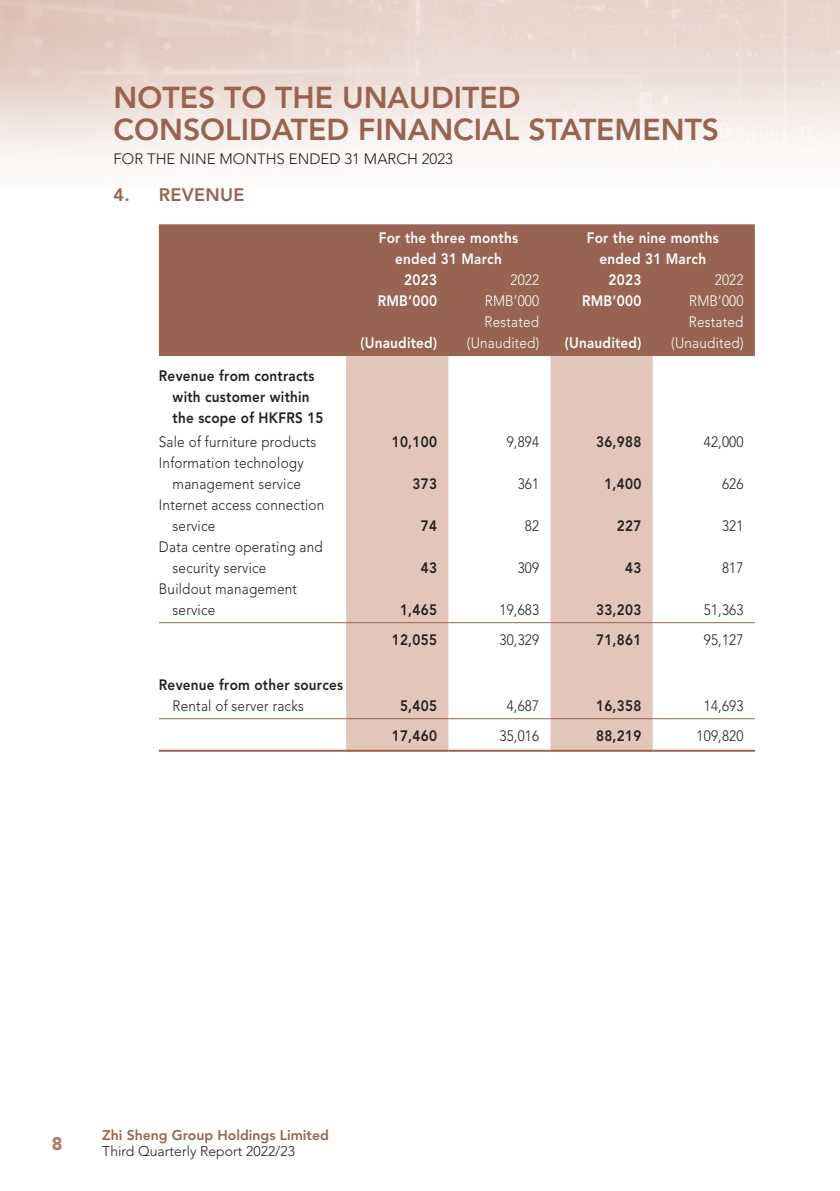
<style>
.page{position:relative;width:840px;height:1191px;background:#fff}
.page>*{position:absolute;margin:0;border:0;box-sizing:border-box;transform-origin:0 0}
.t1{font:800 30px/32px "Avenir LT Std";color:#966451}
._07_NH1{font:800 18px "Avenir LT Std";letter-spacing:.02em;color:#966451}
.t2{font:900 18px "Avenir LT Std";color:#af765f}
._51_N_Table_txt{font:300 15px "Avenir LT Std";letter-spacing:.015em;color:#231f20;scale:.9 1}
._51_N_Table_txt-2{font:800 15px "Avenir LT Std";letter-spacing:.02em;color:#231f20;scale:.9 1}
._50_Table_txt{font:800 15px "Avenir LT Std";letter-spacing:.02em;color:#fff;scale:.9 1}
._50_Table_txt-2{font:300 15px "Avenir LT Std";letter-spacing:.015em;color:#fff;scale:.9 1}
._51_N_Table_txt-3{font:300 15px "Avenir LT Std";letter-spacing:.015em;color:#231f20}
.t3{font:800 14px "Avenir LT Std";color:#966451}
.t4{font:300 14px "Avenir LT Std";color:#231f20}
</style>
<div class="page">
<div style="left:159px;top:224px;width:595px;height:132px;background:#966451"></div>
<svg style="left:346px;top:356px;width:306px;height:393px;fill:#e1c6b9"></svg>
<hr style="left:159px;top:622px;width:187px;height:1px;background:#966451">
<hr style="left:346px;top:622px;width:102px;height:1px;background:#966451">
<hr style="left:448px;top:622px;width:102px;height:1px;background:#966451">
<hr style="left:550px;top:622px;width:102px;height:1px;background:#966451">
<hr style="left:652px;top:622px;width:102px;height:1px;background:#966451">
<hr style="left:159px;top:718px;width:187px;height:1px;background:#966451">
<hr style="left:346px;top:718px;width:102px;height:1px;background:#966451">
<hr style="left:448px;top:718px;width:102px;height:1px;background:#966451">
<hr style="left:550px;top:718px;width:102px;height:1px;background:#966451">
<hr style="left:652px;top:718px;width:102px;height:1px;background:#966451">
<hr style="left:159px;top:749px;width:187px;height:2px;background:#966451">
<hr style="left:346px;top:749px;width:102px;height:2px;background:#966451">
<hr style="left:448px;top:749px;width:102px;height:2px;background:#966451">
<hr style="left:550px;top:749px;width:102px;height:2px;background:#966451">
<hr style="left:652px;top:749px;width:102px;height:2px;background:#966451">
<h1 class="t1" style="left:113px;top:81px;width:606px">NOTES TO THE UNAUDITED<br>CONSOLIDATED FINANCIAL STATEMENTS</h1>
<p class="_51_N_Table_txt-3" style="left:113px;top:150px;width:341px">FOR THE NINE MONTHS ENDED 31 MARCH 2023</p>
<p class="_07_NH1" style="left:113px;top:184px;width:132px">4. REVENUE</p>
<p class="_50_Table_txt" style="left:378px;top:229px;width:156px">For the three months</p>
<p class="_50_Table_txt" style="left:395px;top:250px;width:120px">ended 31 March</p>
<p class="_50_Table_txt" style="left:586px;top:229px;width:148px">For the nine months</p>
<p class="_50_Table_txt" style="left:599px;top:250px;width:120px">ended 31 March</p>
<p class="_50_Table_txt" style="left:404px;top:271px;width:38px">2023</p>
<p class="_50_Table_txt-2" style="left:510px;top:271px;width:33px">2022</p>
<p class="_50_Table_txt" style="left:608px;top:271px;width:38px">2023</p>
<p class="_50_Table_txt-2" style="left:714px;top:271px;width:33px">2022</p>
<p class="_50_Table_txt" style="left:377px;top:292px;width:67px">RMB’000</p>
<p class="_50_Table_txt-2" style="left:484px;top:292px;width:62px">RMB’000</p>
<p class="_50_Table_txt" style="left:581px;top:292px;width:67px">RMB’000</p>
<p class="_50_Table_txt-2" style="left:688px;top:292px;width:62px">RMB’000</p>
<p class="_50_Table_txt-2" style="left:484px;top:313px;width:62px">Restated</p>
<p class="_50_Table_txt-2" style="left:688px;top:313px;width:62px">Restated</p>
<p class="_50_Table_txt" style="left:360px;top:334px;width:86px">(Unaudited)</p>
<p class="_50_Table_txt-2" style="left:466px;top:334px;width:82px">(Unaudited)</p>
<p class="_50_Table_txt" style="left:564px;top:334px;width:86px">(Unaudited)</p>
<p class="_50_Table_txt-2" style="left:671px;top:334px;width:82px">(Unaudited)</p>
<p class="_51_N_Table_txt-2" style="left:159px;top:366px;width:174px">Revenue from contracts</p>
<p class="_51_N_Table_txt-2" style="left:172px;top:387px;width:154px">with customer within</p>
<p class="_51_N_Table_txt-2" style="left:172px;top:408px;width:169px">the scope of HKFRS 15</p>
<p class="_51_N_Table_txt" style="left:159px;top:432px;width:176px">Sale of furniture products</p>
<p class="_51_N_Table_txt-2" style="left:391px;top:432px;width:52px">10,100</p>
<p class="_51_N_Table_txt" style="left:506px;top:432px;width:38px">9,894</p>
<p class="_51_N_Table_txt-2" style="left:595px;top:432px;width:52px">36,988</p>
<p class="_51_N_Table_txt" style="left:703px;top:432px;width:46px">42,000</p>
<p class="_51_N_Table_txt" style="left:159px;top:453px;width:162px">Information technology</p>
<p class="_51_N_Table_txt" style="left:172px;top:474px;width:144px">management service</p>
<p class="_51_N_Table_txt-2" style="left:412px;top:474px;width:29px">373</p>
<p class="_51_N_Table_txt" style="left:517px;top:474px;width:25px">361</p>
<p class="_51_N_Table_txt-2" style="left:604px;top:474px;width:43px">1,400</p>
<p class="_51_N_Table_txt" style="left:721px;top:474px;width:25px">626</p>
<p class="_51_N_Table_txt" style="left:159px;top:495px;width:185px">Internet access connection</p>
<p class="_51_N_Table_txt" style="left:172px;top:516px;width:49px">service</p>
<p class="_51_N_Table_txt-2" style="left:420px;top:516px;width:20px">74</p>
<p class="_51_N_Table_txt" style="left:524px;top:516px;width:17px">82</p>
<p class="_51_N_Table_txt-2" style="left:616px;top:516px;width:29px">227</p>
<p class="_51_N_Table_txt" style="left:721px;top:516px;width:25px">321</p>
<p class="_51_N_Table_txt" style="left:159px;top:537px;width:183px">Data centre operating and</p>
<p class="_51_N_Table_txt" style="left:172px;top:558px;width:106px">security service</p>
<p class="_51_N_Table_txt-2" style="left:420px;top:558px;width:20px">43</p>
<p class="_51_N_Table_txt" style="left:517px;top:558px;width:25px">309</p>
<p class="_51_N_Table_txt-2" style="left:624px;top:558px;width:20px">43</p>
<p class="_51_N_Table_txt" style="left:721px;top:558px;width:25px">817</p>
<p class="_51_N_Table_txt" style="left:159px;top:579px;width:155px">Buildout management</p>
<p class="_51_N_Table_txt" style="left:172px;top:600px;width:49px">service</p>
<p class="_51_N_Table_txt-2" style="left:400px;top:600px;width:43px">1,465</p>
<p class="_51_N_Table_txt" style="left:499px;top:600px;width:46px">19,683</p>
<p class="_51_N_Table_txt-2" style="left:595px;top:600px;width:52px">33,203</p>
<p class="_51_N_Table_txt" style="left:703px;top:600px;width:46px">51,363</p>
<p class="_51_N_Table_txt-2" style="left:391px;top:630px;width:52px">12,055</p>
<p class="_51_N_Table_txt" style="left:499px;top:630px;width:46px">30,329</p>
<p class="_51_N_Table_txt-2" style="left:595px;top:630px;width:52px">71,861</p>
<p class="_51_N_Table_txt" style="left:703px;top:630px;width:46px">95,127</p>
<p class="_51_N_Table_txt-2" style="left:159px;top:675px;width:206px">Revenue from other sources</p>
<p class="_51_N_Table_txt" style="left:172px;top:696px;width:147px">Rental of server racks</p>
<p class="_51_N_Table_txt-2" style="left:400px;top:696px;width:43px">5,405</p>
<p class="_51_N_Table_txt" style="left:506px;top:696px;width:38px">4,687</p>
<p class="_51_N_Table_txt-2" style="left:595px;top:696px;width:52px">16,358</p>
<p class="_51_N_Table_txt" style="left:703px;top:696px;width:46px">14,693</p>
<p class="_51_N_Table_txt-2" style="left:391px;top:726px;width:52px">17,460</p>
<p class="_51_N_Table_txt" style="left:499px;top:726px;width:46px">35,016</p>
<p class="_51_N_Table_txt-2" style="left:595px;top:726px;width:52px">88,219</p>
<p class="_51_N_Table_txt" style="left:696px;top:726px;width:54px">109,820</p>
<p class="t2" style="left:52px;top:1132px;width:12px">8</p>
<p class="t3" style="left:102px;top:1127px;width:228px">Zhi Sheng Group Holdings Limited</p>
<p class="t4" style="left:102px;top:1143px;width:194px">Third Quarterly Report 2022/23</p>
</div>
